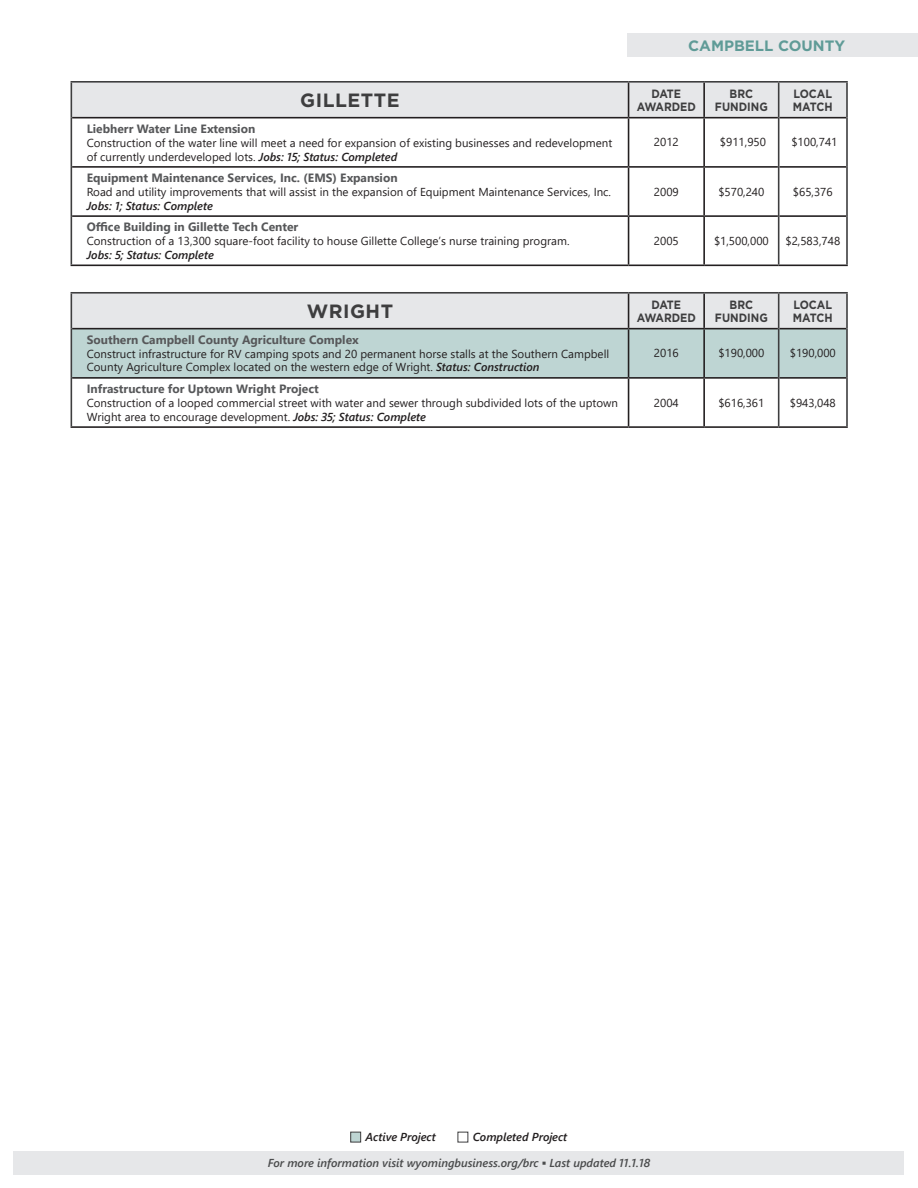
<style>
.page{position:relative;width:918px;height:1188px;background:#fff}
.page>*{position:absolute;margin:0;border:0;box-sizing:border-box;transform-origin:0 0}
.t1{font:700 19.2px "Gotham";letter-spacing:.025em;color:#3e3e3f}
.t2{font:700 15px "Gotham";color:#5f9b97}
.t3{font:700 12px "Segoe UI";color:#57585a}
.t4{font:700 12px/13.5px "Gotham";color:#3e3e3f;text-align:center;scale:.9 1}
.t5{font:11.55px/13.8px "Segoe UI";color:#231f20}
.t6{font:italic 600 11.55px "Segoe UI";color:#4b4c4d}
.t7{font:italic 600 11.55px "Segoe UI";color:#231f20}
.s1{font-weight:600;font-style:italic}
.s2{font-family:"Times New Roman";font-weight:700;font-style:normal}
</style>
<div class="page">
<svg style="left:72px;top:294px;width:774px;height:132px"></svg>
<hr style="left:628px;top:294px;width:1px;height:34px;background:#231f20">
<hr style="left:703px;top:294px;width:2px;height:34px;background:#231f20">
<hr style="left:72px;top:328px;width:557px;height:1px;background:#231f20">
<hr style="left:629px;top:328px;width:75px;height:1px;background:#231f20">
<hr style="left:704px;top:328px;width:74px;height:1px;background:#231f20">
<hr style="left:779px;top:328px;width:67px;height:1px;background:#231f20">
<hr style="left:628px;top:329px;width:1px;height:48px;background:#231f20">
<hr style="left:703px;top:329px;width:2px;height:48px;background:#231f20">
<hr style="left:72px;top:377px;width:557px;height:2px;background:#231f20">
<hr style="left:629px;top:377px;width:75px;height:2px;background:#231f20">
<hr style="left:628px;top:379px;width:1px;height:47px;background:#231f20">
<hr style="left:704px;top:377px;width:74px;height:2px;background:#231f20">
<hr style="left:703px;top:379px;width:2px;height:47px;background:#231f20">
<hr style="left:779px;top:377px;width:67px;height:2px;background:#231f20">
<hr style="left:71px;top:426px;width:558px;height:2px;background:#231f20">
<hr style="left:629px;top:426px;width:75px;height:2px;background:#231f20">
<hr style="left:704px;top:426px;width:75px;height:2px;background:#231f20">
<hr style="left:779px;top:426px;width:69px;height:2px;background:#231f20">
<hr style="left:71px;top:292px;width:558px;height:2px;background:#3e3e3f">
<hr style="left:71px;top:294px;width:1px;height:35px;background:#3e3e3f">
<hr style="left:629px;top:292px;width:75px;height:2px;background:#3e3e3f">
<hr style="left:704px;top:292px;width:75px;height:2px;background:#3e3e3f">
<hr style="left:779px;top:292px;width:69px;height:2px;background:#3e3e3f">
<hr style="left:778px;top:294px;width:1px;height:35px;background:#3e3e3f">
<hr style="left:846px;top:294px;width:2px;height:35px;background:#3e3e3f">
<hr style="left:71px;top:329px;width:1px;height:49px;background:#3e3e3f">
<hr style="left:778px;top:329px;width:1px;height:49px;background:#3e3e3f">
<hr style="left:846px;top:329px;width:2px;height:49px;background:#3e3e3f">
<hr style="left:71px;top:378px;width:1px;height:48px;background:#3e3e3f">
<hr style="left:778px;top:378px;width:1px;height:48px;background:#3e3e3f">
<hr style="left:846px;top:378px;width:2px;height:48px;background:#3e3e3f">
<svg style="left:72px;top:83px;width:774px;height:83px"></svg>
<svg style="left:72px;top:168px;width:774px;height:97px"></svg>
<hr style="left:628px;top:83px;width:1px;height:34px;background:#231f20">
<hr style="left:703px;top:83px;width:2px;height:34px;background:#231f20">
<hr style="left:72px;top:117px;width:557px;height:1px;background:#231f20">
<hr style="left:629px;top:117px;width:75px;height:1px;background:#231f20">
<hr style="left:704px;top:117px;width:74px;height:1px;background:#231f20">
<hr style="left:779px;top:117px;width:67px;height:1px;background:#231f20">
<hr style="left:628px;top:118px;width:1px;height:48px;background:#231f20">
<hr style="left:703px;top:118px;width:2px;height:48px;background:#231f20">
<hr style="left:72px;top:166px;width:557px;height:2px;background:#231f20">
<hr style="left:629px;top:166px;width:75px;height:2px;background:#231f20">
<hr style="left:628px;top:168px;width:1px;height:47px;background:#231f20">
<hr style="left:704px;top:166px;width:74px;height:2px;background:#231f20">
<hr style="left:703px;top:168px;width:2px;height:47px;background:#231f20">
<hr style="left:779px;top:166px;width:67px;height:2px;background:#231f20">
<hr style="left:72px;top:215px;width:557px;height:2px;background:#231f20">
<hr style="left:629px;top:215px;width:75px;height:2px;background:#231f20">
<hr style="left:628px;top:217px;width:1px;height:48px;background:#231f20">
<hr style="left:704px;top:215px;width:74px;height:2px;background:#231f20">
<hr style="left:703px;top:217px;width:2px;height:48px;background:#231f20">
<hr style="left:779px;top:215px;width:67px;height:2px;background:#231f20">
<hr style="left:71px;top:265px;width:558px;height:1px;background:#231f20">
<hr style="left:629px;top:265px;width:75px;height:1px;background:#231f20">
<hr style="left:704px;top:265px;width:75px;height:1px;background:#231f20">
<hr style="left:779px;top:265px;width:69px;height:1px;background:#231f20">
<hr style="left:71px;top:81px;width:558px;height:2px;background:#3e3e3f">
<hr style="left:71px;top:83px;width:1px;height:35px;background:#3e3e3f">
<hr style="left:629px;top:81px;width:75px;height:2px;background:#3e3e3f">
<hr style="left:704px;top:81px;width:75px;height:2px;background:#3e3e3f">
<hr style="left:779px;top:81px;width:69px;height:2px;background:#3e3e3f">
<hr style="left:778px;top:83px;width:1px;height:35px;background:#3e3e3f">
<hr style="left:846px;top:83px;width:2px;height:35px;background:#3e3e3f">
<hr style="left:71px;top:118px;width:1px;height:49px;background:#3e3e3f">
<hr style="left:778px;top:118px;width:1px;height:49px;background:#3e3e3f">
<hr style="left:846px;top:118px;width:2px;height:49px;background:#3e3e3f">
<hr style="left:71px;top:167px;width:1px;height:49px;background:#3e3e3f">
<hr style="left:778px;top:167px;width:1px;height:49px;background:#3e3e3f">
<hr style="left:846px;top:167px;width:2px;height:49px;background:#3e3e3f">
<hr style="left:71px;top:216px;width:1px;height:49px;background:#3e3e3f">
<hr style="left:778px;top:216px;width:1px;height:49px;background:#3e3e3f">
<hr style="left:846px;top:216px;width:2px;height:49px;background:#3e3e3f">
<div style="left:14px;top:1151px;width:890px;height:23px;background:#e6e7e9"></div>
<div style="left:350px;top:1132px;width:11px;height:10px;background:#bed5d3;border:1px solid #3e3e3f"></div>
<div style="left:627px;top:33px;width:291px;height:23px;background:#e6e7e9"></div>
<p class="t2" style="left:688px;top:35px;width:159px">CAMPBELL COUNTY</p>
<p class="t1" style="left:300px;top:88px;width:101px">GILLETTE</p>
<p class="t4" style="left:637px;top:87px;width:67px">DATE<br>AWARDED</p>
<p class="t4" style="left:715px;top:87px;width:60px">BRC<br>FUNDING</p>
<p class="t4" style="left:793px;top:87px;width:46px;text-align:left">LOCAL<br>MATCH</p>
<p class="t3" style="left:87px;top:117px;width:170px">Liebherr Water Line Extension</p>
<p class="t5" style="left:87px;top:135px;width:527px">Construction of the water line will meet a need for expansion of existing businesses and redevelopment of currently underdeveloped lots. <span class="s1">Jobs: 15; Status: Completed</span></p>
<p class="t5" style="left:654px;top:134px;width:26px">2012</p>
<p class="t5" style="left:720px;top:134px;width:48px">$911,950</p>
<p class="t5" style="left:791px;top:134px;width:48px">$100,741</p>
<p class="t3" style="left:87px;top:166px;width:312px">Equipment Maintenance Services, Inc. (EMS) Expansion</p>
<p class="t5" style="left:87px;top:184px;width:526px">Road and utility improvements that will assist in the expansion of Equipment Maintenance Services, Inc.<br><span class="s1">Jobs: 1; Status: Complete</span></p>
<p class="t5" style="left:654px;top:184px;width:26px">2009</p>
<p class="t5" style="left:718px;top:184px;width:48px">$570,240</p>
<p class="t5" style="left:793px;top:184px;width:41px">$65,376</p>
<p class="t3" style="left:87px;top:216px;width:213px">Office Building in Gillette Tech Center</p>
<p class="t5" style="left:87px;top:233px;width:484px">Construction of a 13,300 square-foot facility to house Gillette College’s nurse training program.<br><span class="s1">Jobs: 5; Status: Complete</span></p>
<p class="t5" style="left:654px;top:233px;width:26px">2005</p>
<p class="t5" style="left:714px;top:233px;width:56px">$1,500,000</p>
<p class="t5" style="left:785px;top:233px;width:56px">$2,583,748</p>
<p class="t1" style="left:307px;top:299px;width:88px">WRIGHT</p>
<p class="t4" style="left:637px;top:298px;width:67px">DATE<br>AWARDED</p>
<p class="t4" style="left:715px;top:298px;width:60px">BRC<br>FUNDING</p>
<p class="t4" style="left:793px;top:298px;width:46px;text-align:left">LOCAL<br>MATCH</p>
<p class="t3" style="left:87px;top:328px;width:274px">Southern Campbell County Agriculture Complex</p>
<p class="t5" style="left:87px;top:346px;width:524px">Construct infrastructure for RV camping spots and 20 permanent horse stalls at the Southern Campbell<br>County Agriculture Complex located on the western edge of Wright. <span class="s1">Status: Construction</span></p>
<p class="t5" style="left:654px;top:345px;width:26px">2016</p>
<p class="t5" style="left:718px;top:345px;width:48px">$190,000</p>
<p class="t5" style="left:790px;top:345px;width:48px">$190,000</p>
<p class="t3" style="left:87px;top:377px;width:234px">Infrastructure for Uptown Wright Project</p>
<p class="t5" style="left:87px;top:395px;width:533px">Construction of a looped commercial street with water and sewer through subdivided lots of the uptown<br>Wright area to encourage development. <span class="s1">Jobs: 35; Status: Complete</span></p>
<p class="t5" style="left:654px;top:395px;width:26px">2004</p>
<p class="t5" style="left:718px;top:395px;width:48px">$616,361</p>
<p class="t5" style="left:790px;top:395px;width:48px">$943,048</p>
<p class="t7" style="left:366px;top:1126px;width:72px">Active Project</p>
<p class="t7" style="left:473px;top:1126px;width:96px">Completed Project</p>
<p class="t6" style="left:268px;top:1152px;width:384px">For more information visit wyomingbusiness.org/brc <span class="s2">▪</span> Last updated 11.1.18</p>
</div>
